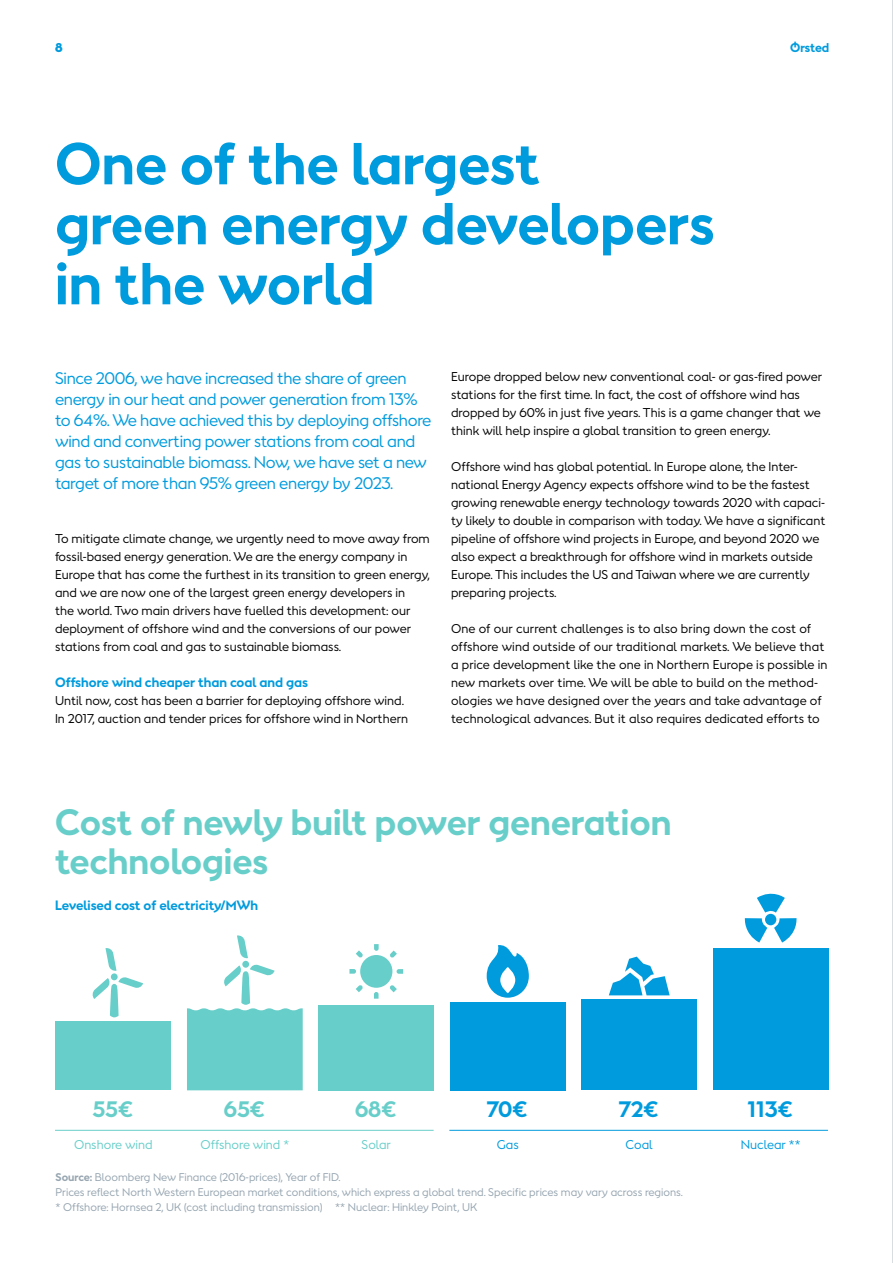
<style>
.page{position:relative;width:893px;height:1263px;background:#fff}
.page>*{position:absolute;margin:0;border:0;box-sizing:border-box;transform-origin:0 0}
.t1{font:700 55.5px/60px "Orsted Sans";color:#009bdd}
.t2{font:700 34.5px/39px "Orsted Sans";color:#68cec9}
.t3{font:700 21px "Orsted Sans";letter-spacing:-.02em;color:#009bdd}
.t4{font:700 21px "Orsted Sans";color:#68cec9}
.t5{font:15.75px/21px "Orsted Sans";letter-spacing:-.02em;color:#009bdd}
.t6{font:700 12.75px "Orsted Sans";color:#009bdd}
.t7{font:12px/18px "Orsted Sans";color:#000}
.t8{font:12px "Orsted Sans";color:#68cec9}
.t9{font:12px "Orsted Sans";color:#009bdd}
.t10{font:700 12px "Orsted Sans";letter-spacing:-.01em;color:#009bdd}
.t11{font:900 12px "Orsted Sans";color:#009bdd}
.t12{font:10.5px/15px "Orsted Sans";color:#96a5b0}
.s1{font-weight:700}
</style>
<div class="page">
<hr style="left:892px;top:0;width:1px;height:1263px;background:#b1bcc4">
<svg style="left:92px;top:948px;width:51px;height:69px"></svg>
<div style="left:56px;top:1021px;width:115px;height:69px;background:#68cec9"></div>
<svg style="left:187px;top:935px;width:116px;height:155px"></svg>
<svg style="left:374px;top:944px;width:5px;height:7px"></svg>
<svg style="left:356px;top:950px;width:7px;height:8px"></svg>
<svg style="left:349px;top:969px;width:7px;height:5px"></svg>
<svg style="left:356px;top:985px;width:7px;height:7px"></svg>
<svg style="left:374px;top:992px;width:5px;height:7px"></svg>
<svg style="left:390px;top:985px;width:7px;height:7px"></svg>
<svg style="left:397px;top:969px;width:6px;height:5px"></svg>
<svg style="left:390px;top:950px;width:7px;height:8px"></svg>
<div style="left:360px;top:955px;width:32px;height:33px;background:#68cec9;border-radius:50%"></div>
<div style="left:318px;top:1005px;width:116px;height:85px;background:#68cec9"></div>
<svg style="left:487px;top:945px;width:42px;height:53px"></svg>
<div style="left:450px;top:1002px;width:116px;height:88px;background:#009bdd"></div>
<svg style="left:609px;top:957px;width:61px;height:38px"></svg>
<div style="left:581px;top:999px;width:116px;height:91px;background:#009bdd"></div>
<div style="left:765px;top:914px;width:11px;height:11px;background:#009bdd;border-radius:50%"></div>
<svg style="left:757px;top:893px;width:28px;height:19px"></svg>
<svg style="left:744px;top:918px;width:23px;height:24px"></svg>
<svg style="left:774px;top:918px;width:23px;height:24px"></svg>
<div style="left:713px;top:948px;width:115px;height:142px;background:#009bdd"></div>
<hr style="left:55px;top:1130px;width:379px;height:1px;background:#68cec9">
<hr style="left:449px;top:1130px;width:379px;height:1px;background:#009bdd">
<p class="t11" style="left:55px;top:40px;width:9px">8</p>
<p class="t10" style="left:790px;top:40px;width:41px">Ørsted</p>
<h1 class="t1" style="left:55px;top:134px;width:661px">One of the largest<br>green energy developers in the world</h1>
<p class="t5" style="left:55px;top:368px;width:378px">Since 2006, we have increased the share of green energy in our heat and power generation from 13% to 64%. We have achieved this by deploying offshore wind and converting power stations from coal and gas to sustainable biomass. Now, we have set a new target of more than 95% green energy by 2023.</p>
<p class="t7" style="left:55px;top:530px;width:377px">To mitigate climate change, we urgently need to move away from fossil-based energy generation. We are the energy company in Europe that has come the furthest in its transition to green energy, and we are now one of the largest green energy developers in<br>the world. Two main drivers have fuelled this development: our deployment of offshore wind and the conversions of our power stations from coal and gas to sustainable biomass.</p>
<p class="t6" style="left:55px;top:674px;width:254px">Offshore wind cheaper than coal and gas</p>
<p class="t7" style="left:55px;top:692px;width:355px">Until now, cost has been a barrier for deploying offshore wind.<br>In 2017, auction and tender prices for offshore wind in Northern</p>
<p class="t7" style="left:451px;top:368px;width:373px">Europe dropped below new conventional coal- or gas-fired power stations for the first time. In fact, the cost of offshore wind has dropped by 60% in just five years. This is a game changer that we think will help inspire a global transition to green energy.</p>
<p class="t7" style="left:451px;top:458px;width:376px">Offshore wind has global potential. In Europe alone, the Inter&shy;national Energy Agency expects offshore wind to be the fastest growing renewable energy technology towards 2020 with capaci&shy;ty likely to double in comparison with today. We have a significant pipeline of offshore wind projects in Europe, and beyond 2020 we also expect a breakthrough for offshore wind in markets outside Europe. This includes the US and Taiwan where we are currently preparing projects.</p>
<p class="t7" style="left:451px;top:620px;width:378px">One of our current challenges is to also bring down the cost of offshore wind outside of our traditional markets. We believe that a price development like the one in Northern Europe is possible in new markets over time. We will be able to build on the method&shy;ologies we have designed over the years and take advantage of technological advances. But it also requires dedicated efforts to</p>
<h2 class="t2" style="left:55px;top:803px;width:618px">Cost of newly built power generation technologies</h2>
<p class="t6" style="left:55px;top:897px;width:205px">Levelised cost of electricity/MWh</p>
<h3 class="t4" style="left:93px;top:1095px;width:42px">55€</h3>
<h3 class="t4" style="left:224px;top:1095px;width:42px">65€</h3>
<h3 class="t4" style="left:355px;top:1095px;width:43px">68€</h3>
<h3 class="t3" style="left:487px;top:1095px;width:42px">70€</h3>
<h3 class="t3" style="left:619px;top:1095px;width:41px">72€</h3>
<h3 class="t3" style="left:748px;top:1095px;width:46px">113€</h3>
<p class="t8" style="left:74px;top:1137px;width:80px">Onshore wind</p>
<p class="t8" style="left:200px;top:1137px;width:90px">Offshore wind *</p>
<p class="t8" style="left:362px;top:1137px;width:31px">Solar</p>
<p class="t9" style="left:497px;top:1137px;width:24px">Gas</p>
<p class="t9" style="left:626px;top:1137px;width:29px">Coal</p>
<p class="t9" style="left:741px;top:1137px;width:61px">Nuclear **</p>
<p class="t12" style="left:56px;top:1169px;width:629px"><span class="s1">Source:</span> Bloomberg New Finance (2016-prices), Year of FID.<br>Prices reflect North Western European market conditions, which express a global trend. Specific prices may vary across regions. * Offshore: Hornsea 2, UK (cost including transmission) ** Nuclear: Hinkley Point, UK</p>
</div>
